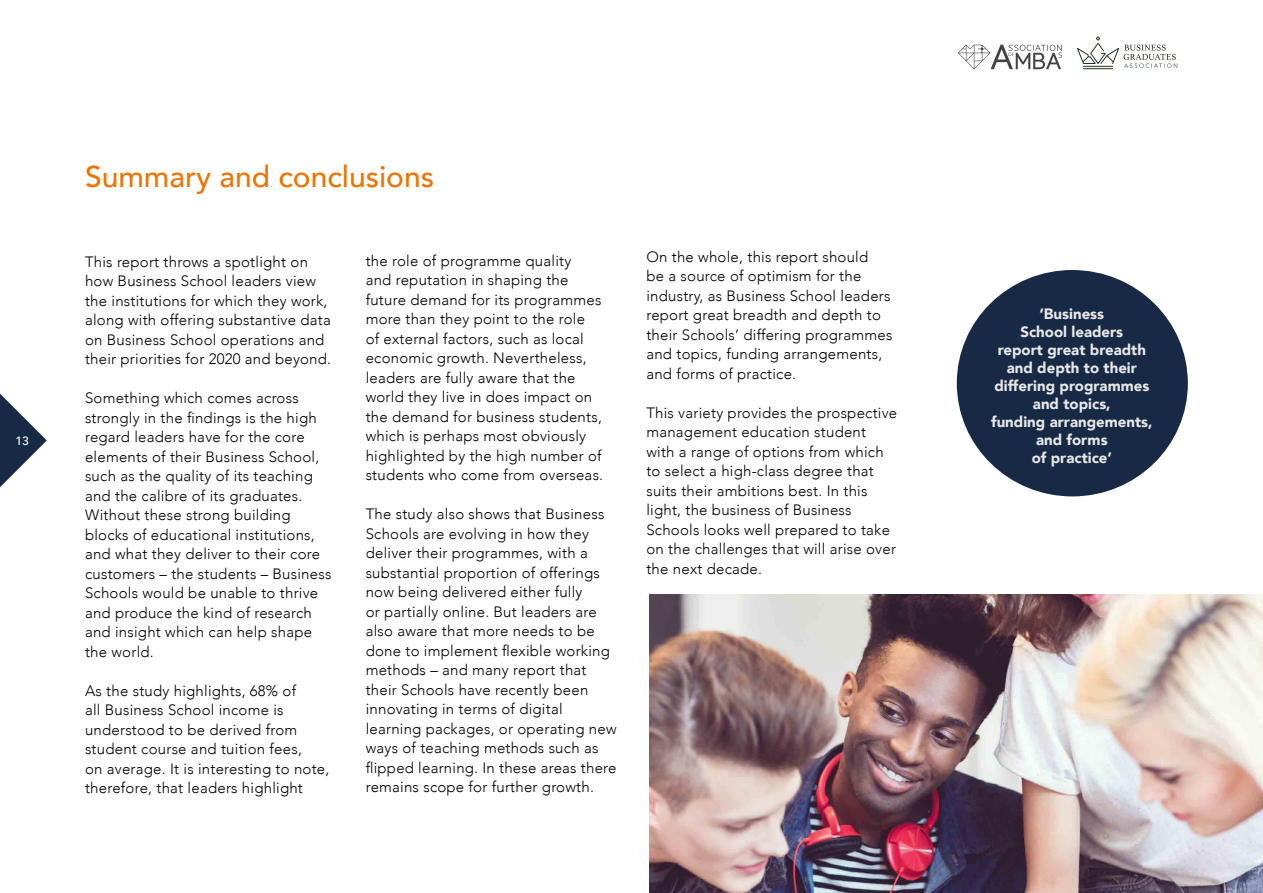
<style>
.page{position:relative;width:1263px;height:893px;background:#fff}
.page>*{position:absolute;margin:0;border:0;box-sizing:border-box;transform-origin:0 0}
.t1{font:500 30px "Avenir";color:#ee7505}
.t2{font:300 15px/19.5px "Avenir";letter-spacing:.015em;color:#000}
.t3{font:900 15px/18px "Avenir";color:#e8e8e8;text-align:center}
.t4{font:500 12px "Avenir";color:#fff}
</style>
<div class="page">
<svg style="left:0;top:394px;width:47px;height:93px"></svg>
<svg style="left:958px;top:45px;width:104px;height:24px"></svg>
<hr style="left:1083px;top:68px;width:30px;height:1px;background:#1b321c">
<svg style="left:1077px;top:36px;width:100px;height:32px"></svg>
<div style="left:957px;top:270px;width:231px;height:226px;background:#172944;border-radius:50%"></div>
<img style="left:649px;top:594px;width:614px;height:299px">
<p class="t4" style="left:15px;top:431px;width:15px">13</p>
<h1 class="t1" style="left:85px;top:151px;width:351px">Summary and conclusions</h1>
<p class="t2" style="left:85px;top:252px;width:248px">This report throws a spotlight on how Business School leaders view the institutions for which they work, along with offering substantive data on Business School operations and their priorities for 2020 and beyond.</p>
<p class="t2" style="left:85px;top:388px;width:248px">Something which comes across strongly in the findings is the high regard leaders have for the core elements of their Business School, such as the quality of its teaching and the calibre of its graduates.<br>Without these strong building blocks of educational institutions, and what they deliver to their core customers – the students – Business<br>Schools would be unable to thrive and produce the kind of research and insight which can help shape the world.</p>
<p class="t2" style="left:85px;top:681px;width:246px">As the study highlights, 68% of<br>all Business School income is understood to be derived from student course and tuition fees,<br>on average. It is interesting to note, therefore, that leaders highlight</p>
<p class="t2" style="left:366px;top:251px;width:239px">the role of programme quality<br>and reputation in shaping the future demand for its programmes more than they point to the role<br>of external factors, such as local economic growth. Nevertheless, leaders are fully aware that the world they live in does impact on the demand for business students, which is perhaps most obviously highlighted by the high number of students who come from overseas.</p>
<p class="t2" style="left:366px;top:504px;width:252px">The study also shows that Business Schools are evolving in how they deliver their programmes, with a substantial proportion of offerings now being delivered either fully<br>or partially online. But leaders are also aware that more needs to be done to implement flexible working methods – and many report that their Schools have recently been innovating in terms of digital learning packages, or operating new ways of teaching methods such as flipped learning. In these areas there remains scope for further growth.</p>
<p class="t2" style="left:646px;top:247px;width:248px">On the whole, this report should<br>be a source of optimism for the industry, as Business School leaders report great breadth and depth to their Schools’ differing programmes and topics, funding arrangements, and forms of practice.</p>
<p class="t2" style="left:646px;top:403px;width:252px">This variety provides the prospective management education student with a range of options from which to select a high-class degree that suits their ambitions best. In this light, the business of Business<br>Schools looks well prepared to take on the challenges that will arise over the next decade.</p>
<p class="t3" style="left:991px;top:304px;width:163px">‘Business<br>School leaders<br>report great breadth and depth to their differing programmes and topics,<br>funding arrangements, and forms<br>of practice’</p>
</div>
